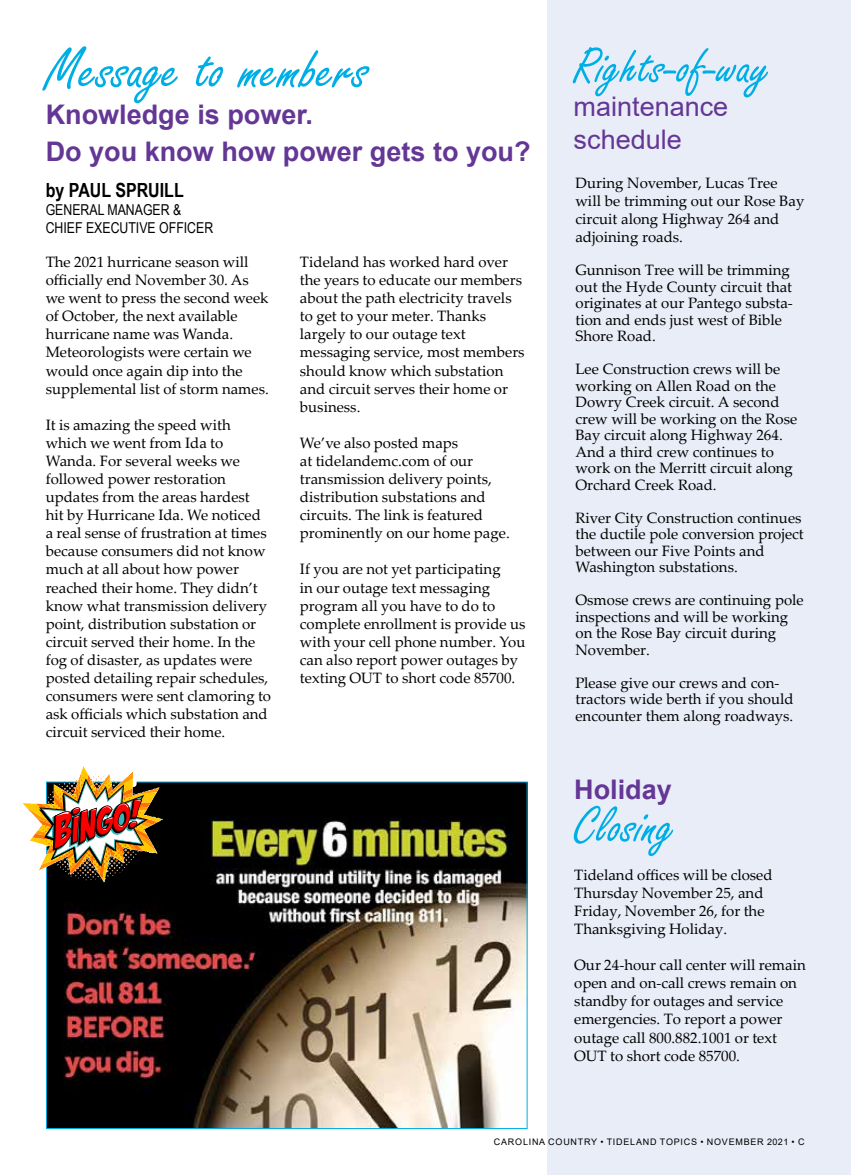
<style>
.page{position:relative;width:851px;height:1175px;background:#fff}
.page>*{position:absolute;margin:0;border:0;box-sizing:border-box;transform-origin:0 0}
.t1{font:61.5px "Freestyle Script";color:#00aee6}
.t2{font:55.5px "Freestyle Script";color:#00aee6}
.t3{font:54px "Freestyle Script";color:#00aee6}
.t4{font:700 27px/36px "Arial";color:#643695}
.t5{font:27px/33px "Arial";color:#643695}
.t6{font:700 19.5px "Arial Narrow";color:#000}
.t7{font:15px/18px "Palatino Linotype";color:#000}
.t8{font:15px/18px "Arial Narrow";color:#000}
.t9{font:9px "Arial";letter-spacing:.085em;color:#000}
</style>
<div class="page">
<div style="left:547px;top:0;width:303px;height:1174px;background:#e9edf7"></div>
<img style="left:48px;top:784px;width:477px;height:342px">
<svg style="left:22px;top:766px;width:62px;height:51px"></svg>
<h1 class="t1" style="left:46px;top:36px;width:325px">Message to members</h1>
<h3 class="t4" style="left:46px;top:97px;width:486px">Knowledge is power.<br>Do you know how power gets to you?</h3>
<h3 class="t6" style="left:46px;top:176px;width:140px">by PAUL SPRUILL</h3>
<p class="t8" style="left:46px;top:200px;width:169px">GENERAL MANAGER &amp;<br>CHIEF EXECUTIVE OFFICER</p>
<p class="t7" style="left:46px;top:252px;width:224px">The 2021 hurricane season will officially end November 30. As we went to press the second week of October, the next available hurricane name was Wanda.<br>Meteorologists were certain we would once again dip into the supplemental list of storm names.</p>
<p class="t7" style="left:46px;top:415px;width:227px">It is amazing the speed with which we went from Ida to<br>Wanda. For several weeks we followed power restoration updates from the areas hardest hit by Hurricane Ida. We noticed a real sense of frustration at times because consumers did not know much at all about how power reached their home. They didn’t know what transmission delivery point, distribution substation or circuit served their home. In the fog of disaster, as updates were posted detailing repair schedules, consumers were sent clamoring to ask officials which substation and circuit serviced their home.</p>
<p class="t7" style="left:300px;top:252px;width:226px">Tideland has worked hard over the years to educate our members about the path electricity travels to get to your meter. Thanks largely to our outage text messaging service, most members should know which substation and circuit serves their home or business.</p>
<p class="t7" style="left:300px;top:433px;width:211px">We’ve also posted maps<br>at tidelandemc.com of our transmission delivery points, distribution substations and circuits. The link is featured prominently on our home page.</p>
<p class="t7" style="left:300px;top:560px;width:227px">If you are not yet participating<br>in our outage text messaging program all you have to do to complete enrollment is provide us with your cell phone number. You can also report power outages by texting OUT to short code 85700.</p>
<h3 class="t3" style="left:573px;top:37px;width:198px">Rights-of-way</h3>
<h3 class="t5" style="left:573px;top:90px;width:156px">maintenance schedule</h3>
<p class="t7" style="left:575px;top:173px;width:230px">During November, Lucas Tree will be trimming out our Rose Bay circuit along Highway 264 and adjoining roads.</p>
<p class="t7" style="left:575px;top:261px;width:219px;line-height:16.5px">Gunnison Tree will be trimming out the Hyde County circuit that originates at our Pantego substa&shy;tion and ends just west of Bible<br>Shore Road.</p>
<p class="t7" style="left:575px;top:360px;width:223px;line-height:16.5px">Lee Construction crews will be working on Allen Road on the<br>Dowry Creek circuit. A second crew will be working on the Rose<br>Bay circuit along Highway 264.<br>And a third crew continues to work on the Merritt circuit along<br>Orchard Creek Road.</p>
<p class="t7" style="left:575px;top:509px;width:230px;line-height:16.5px">River City Construction continues the ductile pole conversion project between our Five Points and<br>Washington substations.</p>
<p class="t7" style="left:575px;top:591px;width:230px;line-height:16.5px">Osmose crews are continuing pole inspections and will be working on the Rose Bay circuit during<br>November.</p>
<p class="t7" style="left:575px;top:674px;width:220px;line-height:16.5px">Please give our crews and con&shy;tractors wide berth if you should encounter them along roadways.</p>
<h3 class="t4" style="left:574px;top:772px;width:99px">Holiday</h3>
<h2 class="t2" style="left:574px;top:795px;width:102px">Closing</h2>
<p class="t7" style="left:574px;top:865px;width:200px">Tideland offices will be closed<br>Thursday November 25, and<br>Friday, November 26, for the<br>Thanksgiving Holiday.</p>
<p class="t7" style="left:574px;top:955px;width:233px">Our 24-hour call center will remain open and on-call crews remain on standby for outages and service emergencies. To report a power outage call 800.882.1001 or text<br>OUT to short code 85700.</p>
<p class="t9" style="left:494px;top:1135px;width:312px">CAROLINA COUNTRY • TIDELAND TOPICS • NOVEMBER 2021 • C</p>
</div>
